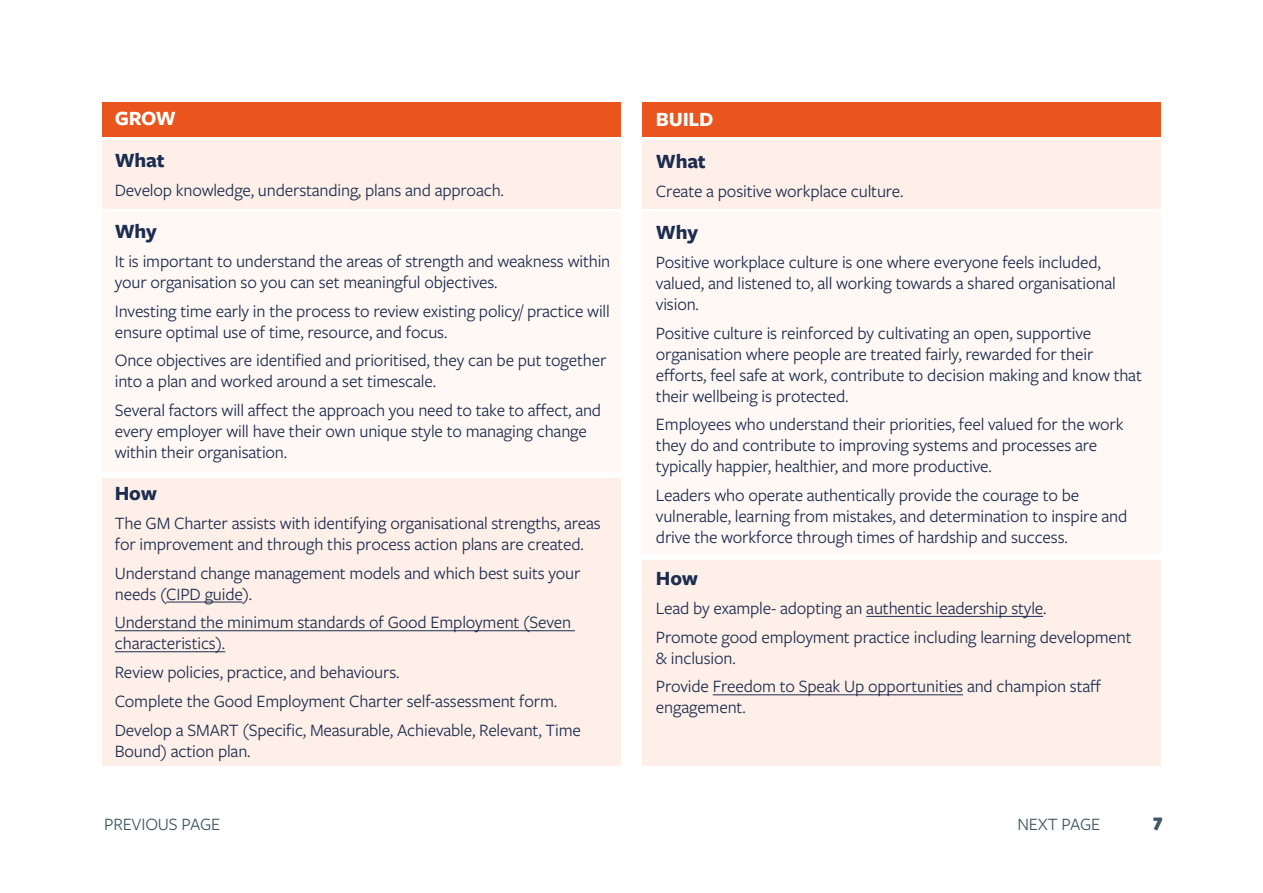
<style>
.page{position:relative;width:1263px;height:893px;background:#fff}
.page>*{position:absolute;margin:0;border:0;box-sizing:border-box;transform-origin:0 0}
.Body{font:700 21px "Freight Sans Pro";letter-spacing:-.01em;color:#1d2d50}
.Body-2{font:700 21px "Freight Sans Pro";letter-spacing:-.01em;color:#fff}
.Body-3{font:18px/21px "Freight Sans Pro";letter-spacing:-.01em;color:#1d2d50}
.t1{font:18px "Freight Sans Pro";letter-spacing:-.01em;color:#3f5664}
.t2{font:800 18px "Fat Frank";color:#3f5664}
</style>
<div class="page">
<div style="left:102px;top:102px;width:519px;height:34px;background:#ea541d"></div>
<div style="left:642px;top:102px;width:519px;height:34px;background:#ea541d"></div>
<div style="left:102px;top:140px;width:519px;height:68px;background:#fef0e8"></div>
<div style="left:642px;top:140px;width:519px;height:68px;background:#fef0e8"></div>
<div style="left:102px;top:213px;width:519px;height:259px;background:#fff8f4"></div>
<div style="left:642px;top:213px;width:519px;height:341px;background:#fff8f4"></div>
<div style="left:102px;top:478px;width:519px;height:287px;background:#fef0e8"></div>
<div style="left:642px;top:560px;width:519px;height:205px;background:#fef0e8"></div>
<hr style="left:166px;top:602px;width:77px;height:1px;background:#1d2d50">
<hr style="left:115px;top:630px;width:460px;height:1px;background:#1d2d50">
<hr style="left:115px;top:651px;width:110px;height:1px;background:#1d2d50">
<hr style="left:866px;top:616px;width:177px;height:1px;background:#1d2d50">
<hr style="left:713px;top:695px;width:250px;height:1px;background:#1d2d50">
<p class="Body-2" style="left:115px;top:104px;width:63px">GROW</p>
<p class="Body" style="left:115px;top:146px;width:51px">What</p>
<p class="Body-3" style="left:115px;top:179px;width:391px">Develop knowledge, understanding, plans and approach.</p>
<p class="Body" style="left:115px;top:217px;width:44px">Why</p>
<p class="Body-3" style="left:115px;top:250px;width:497px">It is important to understand the areas of strength and weakness within your organisation so you can set meaningful objectives.</p>
<p class="Body-3" style="left:115px;top:299px;width:496px">Investing time early in the process to review existing policy/ practice will ensure optimal use of time, resource, and focus.</p>
<p class="Body-3" style="left:115px;top:349px;width:493px">Once objectives are identified and prioritised, they can be put together into a plan and worked around a set timescale.</p>
<p class="Body-3" style="left:115px;top:399px;width:488px">Several factors will affect the approach you need to take to affect, and every employer will have their own unique style to managing change within their organisation.</p>
<p class="Body" style="left:115px;top:479px;width:44px">How</p>
<p class="Body-3" style="left:115px;top:512px;width:487px">The GM Charter assists with identifying organisational strengths, areas for improvement and through this process action plans are created.</p>
<p class="Body-3" style="left:115px;top:561px;width:467px">Understand change management models and which best suits your needs (CIPD guide).</p>
<p class="Body-3" style="left:115px;top:611px;width:458px">Understand the minimum standards of Good Employment (Seven characteristics).</p>
<p class="Body-3" style="left:115px;top:661px;width:286px">Review policies, practice, and behaviours.</p>
<p class="Body-3" style="left:115px;top:690px;width:444px">Complete the Good Employment Charter self-assessment form.</p>
<p class="Body-3" style="left:115px;top:718px;width:468px">Develop a SMART (Specific, Measurable, Achievable, Relevant, Time<br>Bound) action plan.</p>
<p class="Body-2" style="left:656px;top:105px;width:59px">BUILD</p>
<p class="Body" style="left:656px;top:147px;width:51px">What</p>
<p class="Body-3" style="left:656px;top:180px;width:249px">Create a positive workplace culture.</p>
<p class="Body" style="left:656px;top:218px;width:44px">Why</p>
<p class="Body-3" style="left:656px;top:251px;width:461px">Positive workplace culture is one where everyone feels included, valued, and listened to, all working towards a shared organisational vision.</p>
<p class="Body-3" style="left:656px;top:321px;width:487px">Positive culture is reinforced by cultivating an open, supportive organisation where people are treated fairly, rewarded for their efforts, feel safe at work, contribute to decision making and know that their wellbeing is protected.</p>
<p class="Body-3" style="left:656px;top:413px;width:469px">Employees who understand their priorities, feel valued for the work they do and contribute to improving systems and processes are typically happier, healthier, and more productive.</p>
<p class="Body-3" style="left:656px;top:484px;width:473px">Leaders who operate authentically provide the courage to be vulnerable, learning from mistakes, and determination to inspire and drive the workforce through times of hardship and success.</p>
<p class="Body" style="left:656px;top:564px;width:44px">How</p>
<p class="Body-3" style="left:656px;top:597px;width:392px">Lead by example- adopting an authentic leadership style.</p>
<p class="Body-3" style="left:656px;top:626px;width:477px">Promote good employment practice including learning development &amp; inclusion.</p>
<p class="Body-3" style="left:656px;top:675px;width:447px">Provide Freedom to Speak Up opportunities and champion staff engagement.</p>
<p class="t1" style="left:104px;top:812px;width:118px">PREVIOUS PAGE</p>
<p class="t1" style="left:1017px;top:812px;width:84px">NEXT PAGE</p>
<p class="t2" style="left:1153px;top:813px;width:10px">7</p>
</div>
